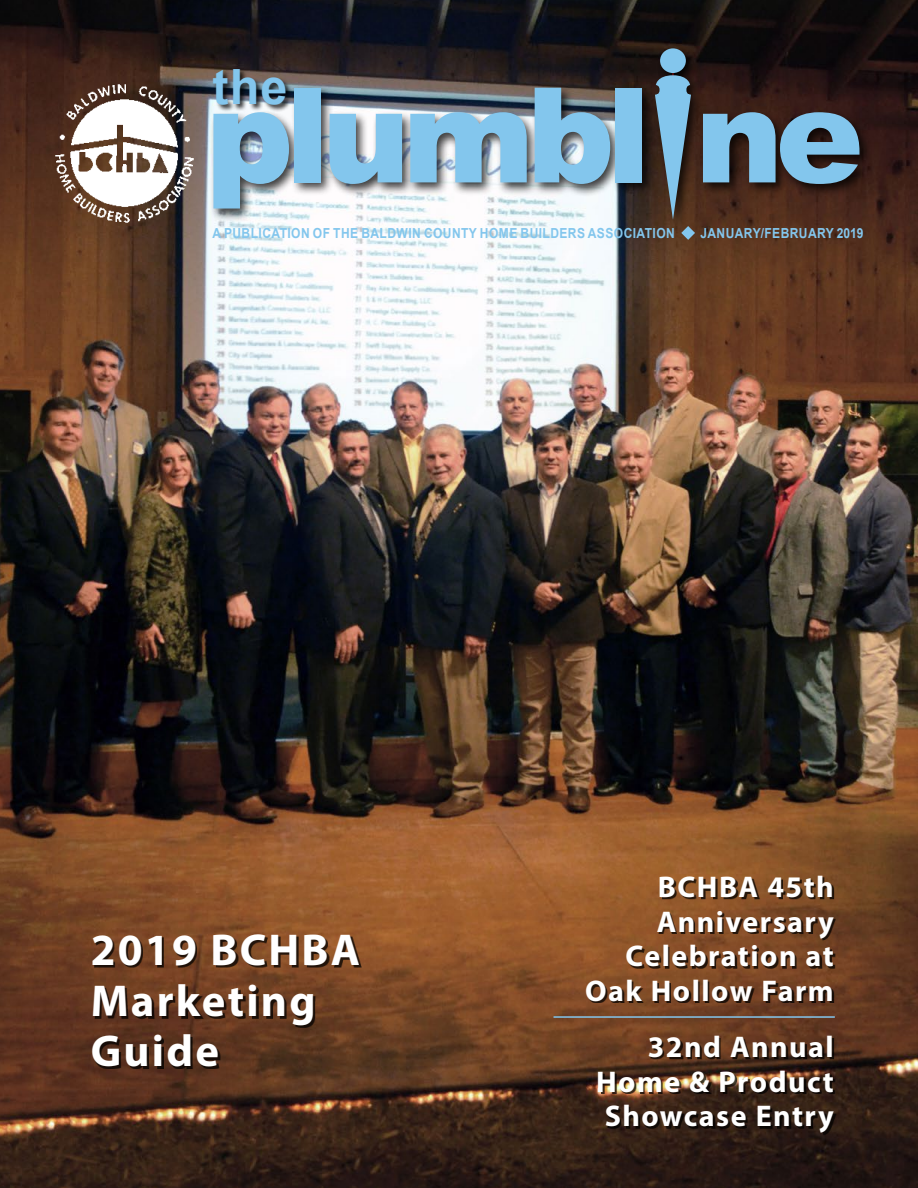
<style>
.page{position:relative;width:918px;height:1188px;background:#fff}
.page>*{position:absolute;margin:0;border:0;box-sizing:border-box;transform-origin:0 0}
.t1{font:900 132.3px "Arial";letter-spacing:-.06em;color:#83c6ed}
.t2{font:700 48.6px "Arial";color:#83c6ed}
.t3{font:700 44.85px/50.6px "Myriad Pro";letter-spacing:.05em;color:#fff}
.t4{font:700 30px/34.5px "Myriad Pro";letter-spacing:.05em;color:#fff;text-align:right}
.t5{font:700 13.8px "Arial";letter-spacing:.035em;color:#83c6ed;scale:.87 1}
</style>
<div class="page">
<img style="left:0;top:0;width:918px;height:1188px">
<img style="left:54px;top:83px;width:142px;height:142px">
<svg style="left:681px;top:231px;width:14px;height:9px"></svg>
<div style="left:210px;top:85px;width:663px;height:137px;background:#000;opacity:.75"></div>
<div style="left:652px;top:45px;width:51px;height:186px;background:#000;opacity:.75"></div>
<svg style="left:655px;top:75px;width:36px;height:145px;background:#617a89"></svg>
<div style="left:660px;top:48px;width:26px;height:25px;background:#83c6ed;border-radius:50%"></div>
<div style="left:212px;top:68px;width:81px;height:44px;background:#000;opacity:.75"></div>
<div style="left:95px;top:936px;width:267px;height:133px;background:#000;opacity:.75"></div>
<div style="left:588px;top:878px;width:248px;height:125px;background:#000;opacity:.75"></div>
<div style="left:601px;top:1038px;width:235px;height:97px;background:#000;opacity:.75"></div>
<hr style="left:554px;top:1016px;width:281px;height:2px;background:#83c6ed">
<h2 class="t2" style="left:213px;top:53px;width:76px">the</h2>
<h1 class="t1" style="left:205px;top:39px;width:660px">plumbl ne</h1>
<p class="t5" style="left:213px;top:224px;width:533px">A PUBLICATION OF THE BALDWIN COUNTY HOME BUILDERS ASSOCIATION</p>
<p class="t5" style="left:700px;top:224px;width:189px">JANUARY/FEBRUARY 2019</p>
<h3 class="t3" style="left:91px;top:923px;width:271px">2019 BCHBA<br>Marketing<br>Guide</h3>
<p class="t4" style="left:585px;top:869px;width:250px">BCHBA 45th<br>Anniversary<br>Celebration at<br>Oak Hollow Farm</p>
<p class="t4" style="left:596px;top:1029px;width:239px;text-align:justify;text-indent:52px">32nd Annual Home &amp; Product Showcase Entry</p>
</div>
